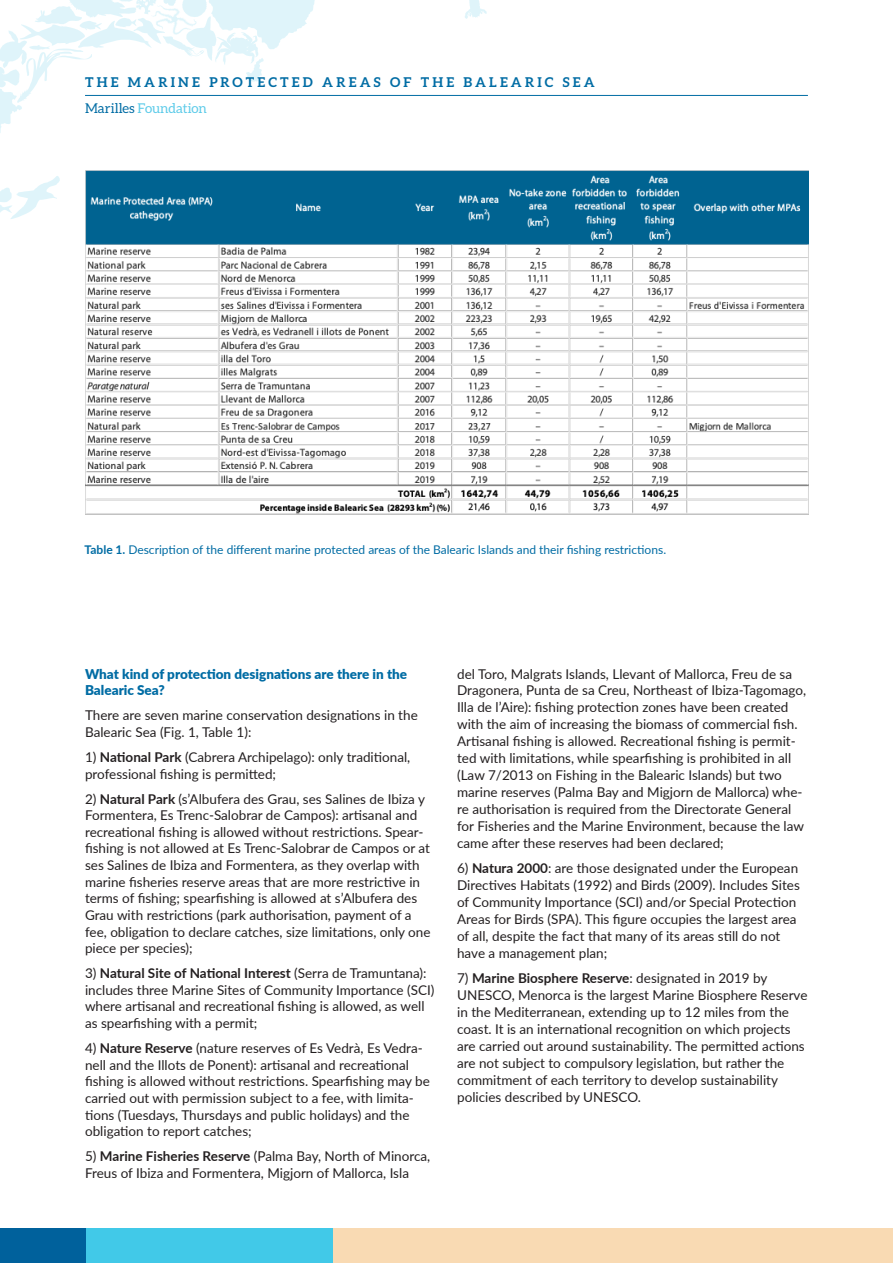
<style>
.page{position:relative;width:893px;height:1263px;background:#fff}
.page>*{position:absolute;margin:0;border:0;box-sizing:border-box;transform-origin:0 0}
.Cos_text{font:13.5px/17px "Lato";color:#231f20}
.t1{font:700 13.5px/25.8px "Aleo";letter-spacing:.235em;color:#006ca4}
.Cos_text-2{font:900 13.5px/16.6px "Lato";color:#006ca4}
.t2{font:12px "Lato";color:#006ca4}
.s1{font-weight:400}
.s2{font-weight:400;color:#5dcbe9}
.s3{font-weight:700}
</style>
<div class="page">
<svg style="left:465px;top:0;width:22px;height:19px"></svg>
<svg style="left:0;top:0;width:346px;height:219px"></svg>
<hr style="left:85px;top:95px;width:723px;height:1px;background:#006ca4">
<div style="left:85px;top:1229px;width:248px;height:34px;background:#41c9e8"></div>
<div style="left:333px;top:1229px;width:560px;height:34px;background:#f9dab3"></div>
<div style="left:0;top:1229px;width:85px;height:34px;background:#00619c"></div>
<img style="left:85px;top:171px;width:723px;height:343px">
<p class="t1" style="left:85px;top:69px;width:511px">THE MARINE PROTECTED AREAS OF THE BALEARIC SEA<br><span class="s1">Marilles</span> <span class="s2">Foundation</span></p>
<p class="t2" style="left:85px;top:541px;width:583px"><span class="s3">Table 1.</span> Description of the different marine protected areas of the Balearic Islands and their fishing restrictions.</p>
<p class="Cos_text-2" style="left:85px;top:665px;width:324px">What kind of protection designations are there in the<br>Balearic Sea?</p>
<p class="Cos_text" style="left:85px;top:706px;width:334px">There are seven marine conservation designations in the<br>Balearic Sea (Fig. 1, Table 1):</p>
<p class="Cos_text" style="left:85px;top:748px;width:327px">1) <span class="s3">National Park</span> (Cabrera Archipelago): only traditional, professional fishing is permitted;</p>
<p class="Cos_text" style="left:85px;top:790px;width:347px">2) <span class="s3">Natural Park</span> (s’Albufera des Grau, ses Salines de Ibiza y Formentera, Es Trenc-Salobrar de Campos): artisanal and recreational fishing is allowed without restrictions. Spear&shy;fishing is not allowed at Es Trenc-Salobrar de Campos or at ses Salines de Ibiza and Formentera, as they overlap with marine fisheries reserve areas that are more restrictive in terms of fishing; spearfishing is allowed at s’Albufera des Grau with restrictions (park authorisation, payment of a fee, obligation to declare catches, size limitations, only one piece per species);</p>
<p class="Cos_text" style="left:85px;top:964px;width:351px">3) <span class="s3">Natural Site of National Interest</span> (Serra de Tramuntana): includes three Marine Sites of Community Importance (SCI) where artisanal and recreational fishing is allowed, as well as spearfishing with a permit;</p>
<p class="Cos_text" style="left:85px;top:1039px;width:346px">4) <span class="s3">Nature Reserve</span> (nature reserves of Es Vedrà, Es Vedra&shy;nell and the Illots de Ponent): artisanal and recreational fishing is allowed without restrictions. Spearfishing may be carried out with permission subject to a fee, with limita&shy;tions (Tuesdays, Thursdays and public holidays) and the obligation to report catches;</p>
<p class="Cos_text" style="left:85px;top:1147px;width:347px">5) <span class="s3">Marine Fisheries Reserve</span> (Palma Bay, North of Minorca,<br>Freus of Ibiza and Formentera, Migjorn of Mallorca, Isla</p>
<p class="Cos_text" style="left:457px;top:664px;width:350px">del Toro, Malgrats Islands, Llevant of Mallorca, Freu de sa Dragonera, Punta de sa Creu, Northeast of Ibiza-Tagomago, Illa de l’Aire): fishing protection zones have been created with the aim of increasing the biomass of commercial fish.<br>Artisanal fishing is allowed. Recreational fishing is permit&shy;ted with limitations, while spearfishing is prohibited in all (Law 7/2013 on Fishing in the Balearic Islands) but two marine reserves (Palma Bay and Migjorn de Mallorca) whe&shy;re authorisation is required from the Directorate General for Fisheries and the Marine Environment, because the law came after these reserves had been declared;</p>
<p class="Cos_text" style="left:457px;top:859px;width:344px">6) <span class="s3">Natura 2000</span>: are those designated under the European Directives Habitats (1992) and Birds (2009). Includes Sites of Community Importance (SCI) and/or Special Protection Areas for Birds (SPA). This figure occupies the largest area of all, despite the fact that many of its areas still do not have a management plan;</p>
<p class="Cos_text" style="left:457px;top:969px;width:352px">7) <span class="s3">Marine Biosphere Reserve</span>: designated in 2019 by UNESCO, Menorca is the largest Marine Biosphere Reserve in the Mediterranean, extending up to 12 miles from the coast. It is an international recognition on which projects are carried out around sustainability. The permitted actions are not subject to compulsory legislation, but rather the commitment of each territory to develop sustainability policies described by UNESCO.</p>
</div>
